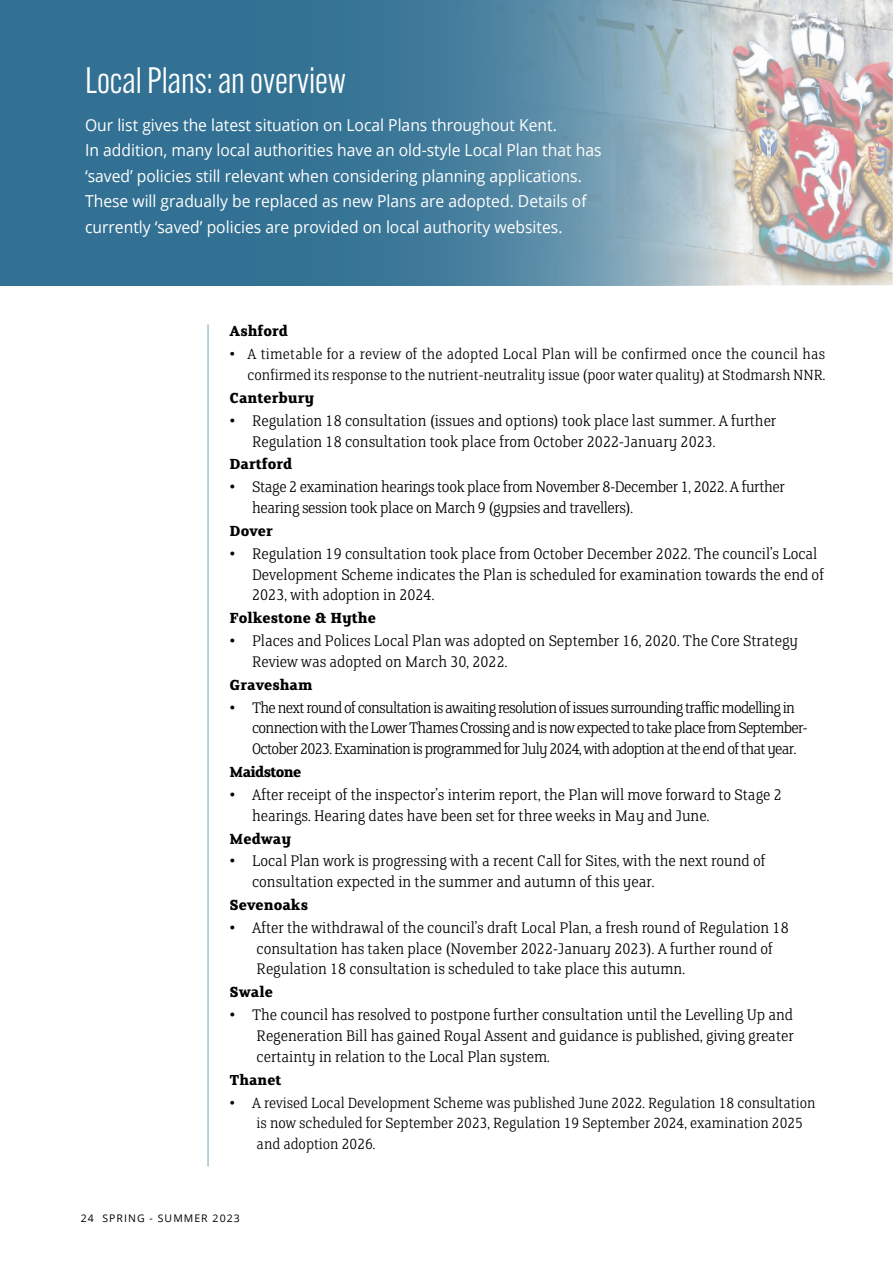
<style>
.page{position:relative;width:893px;height:1263px;background:#fff}
.page>*{position:absolute;margin:0;border:0;box-sizing:border-box;transform-origin:0 0}
.t1{font:36px "Alternate Gothic ATF";color:#fff}
.t2{font:300 17.25px/20.7px "FS Clerkenwell";color:#000}
.t3{font:300 17.25px/20.7px "FS Clerkenwell";letter-spacing:-.04em;color:#000}
.t4{font:300 17.25px/20.7px "FS Clerkenwell";letter-spacing:-.02em;color:#000}
.t5{font:300 16.5px/20.7px "FS Clerkenwell";color:#000;text-align:right}
.t6{font:16.5px/25.5px "Open Sans";color:#fff;scale:.95 1}
.t7{font:700 16.35px "FS Clerkenwell";color:#000}
.t8{font:700 16.35px "FS Clerkenwell";letter-spacing:-.04em;color:#000}
.t9{font:700 16.2px "FS Clerkenwell";color:#000}
.t10{font:10.5px "Open Sans";letter-spacing:.1em;color:#000}
</style>
<div class="page">
<img style="left:757px;top:0;width:136px;height:286px">
<hr style="left:208px;top:324px;width:1px;height:842px;background:#71a4b9">
<svg style="left:0;top:0;width:757px;height:286px;background:#5588a3"></svg>
<h1 class="t1" style="left:85px;top:58px;width:262px">Local Plans: an overview</h1>
<p class="t6" style="left:85px;top:112px;width:545px">Our list gives the latest situation on Local Plans throughout Kent.<br>In addition, many local authorities have an old-style Local Plan that has ‘saved’ policies still relevant when considering planning applications.<br>These will gradually be replaced as new Plans are adopted. Details of currently ‘saved’ policies are provided on local authority websites.</p>
<p class="t7" style="left:230px;top:323px;width:60px">Ashford</p>
<p class="t5" style="left:230px;top:344px;width:597px">• A timetable for a review of the adopted Local Plan will be confirmed once the council has confirmed its response to the nutrient-neutrality issue (poor water quality) at Stodmarsh NNR.</p>
<p class="t7" style="left:230px;top:390px;width:86px">Canterbury</p>
<p class="t2" style="left:252px;top:411px;width:526px;text-indent:-23px">• Regulation 18 consultation (issues and options) took place last summer. A further<br>Regulation 18 consultation took place from October 2022-January 2023.</p>
<p class="t7" style="left:230px;top:456px;width:64px">Dartford</p>
<p class="t4" style="left:252px;top:478px;width:534px;text-indent:-23px">• Stage 2 examination hearings took place from November 8-December 1, 2022. A further hearing session took place on March 9 (gypsies and travellers).</p>
<p class="t7" style="left:230px;top:523px;width:45px">Dover</p>
<p class="t2" style="left:252px;top:544px;width:573px;text-indent:-23px">• Regulation 19 consultation took place from October December 2022. The council’s Local<br>Development Scheme indicates the Plan is scheduled for examination towards the end of<br>2023, with adoption in 2024.</p>
<p class="t7" style="left:230px;top:610px;width:148px">Folkestone &amp; Hythe</p>
<p class="t2" style="left:252px;top:631px;width:547px;text-indent:-23px">• Places and Polices Local Plan was adopted on September 16, 2020. The Core Strategy<br>Review was adopted on March 30, 2022.</p>
<p class="t7" style="left:230px;top:677px;width:84px">Gravesham</p>
<p class="t3" style="left:252px;top:698px;width:557px;text-indent:-23px">• The next round of consultation is awaiting resolution of issues surrounding traffic modelling in connection with the Lower Thames Crossing and is now expected to take place from September-<br>October 2023. Examination is programmed for July 2024, with adoption at the end of that year.</p>
<p class="t8" style="left:230px;top:764px;width:73px">Maidstone</p>
<p class="t2" style="left:252px;top:785px;width:531px;text-indent:-23px">• After receipt of the inspector’s interim report, the Plan will move forward to Stage 2 hearings. Hearing dates have been set for three weeks in May and June.</p>
<p class="t7" style="left:230px;top:831px;width:63px">Medway</p>
<p class="t2" style="left:252px;top:852px;width:515px;text-indent:-23px">• Local Plan work is progressing with a recent Call for Sites, with the next round of consultation expected in the summer and autumn of this year.</p>
<p class="t7" style="left:230px;top:897px;width:80px">Sevenoaks</p>
<p class="t2" style="left:257px;top:918px;width:534px;text-indent:-27px">• After the withdrawal of the council’s draft Local Plan, a fresh round of Regulation 18 consultation has taken place (November 2022-January 2023). A further round of<br>Regulation 18 consultation is scheduled to take place this autumn.</p>
<p class="t7" style="left:230px;top:984px;width:45px">Swale</p>
<p class="t2" style="left:257px;top:1005px;width:539px;text-align:justify;text-indent:-27px">• The council has resolved to postpone further consultation until the Levelling Up and Regeneration Bill has gained Royal Assent and guidance is published, giving greater certainty in relation to the Local Plan system.</p>
<p class="t9" style="left:230px;top:1072px;width:53px">Thanet</p>
<p class="t5" style="left:257px;top:1093px;width:560px;text-align:left;text-indent:-27px">• A revised Local Development Scheme was published June 2022. Regulation 18 consultation is now scheduled for September 2023, Regulation 19 September 2024, examination 2025 and adoption 2026.</p>
<p class="t10" style="left:81px;top:1211px;width:160px">24 SPRING - SUMMER 2023</p>
</div>
